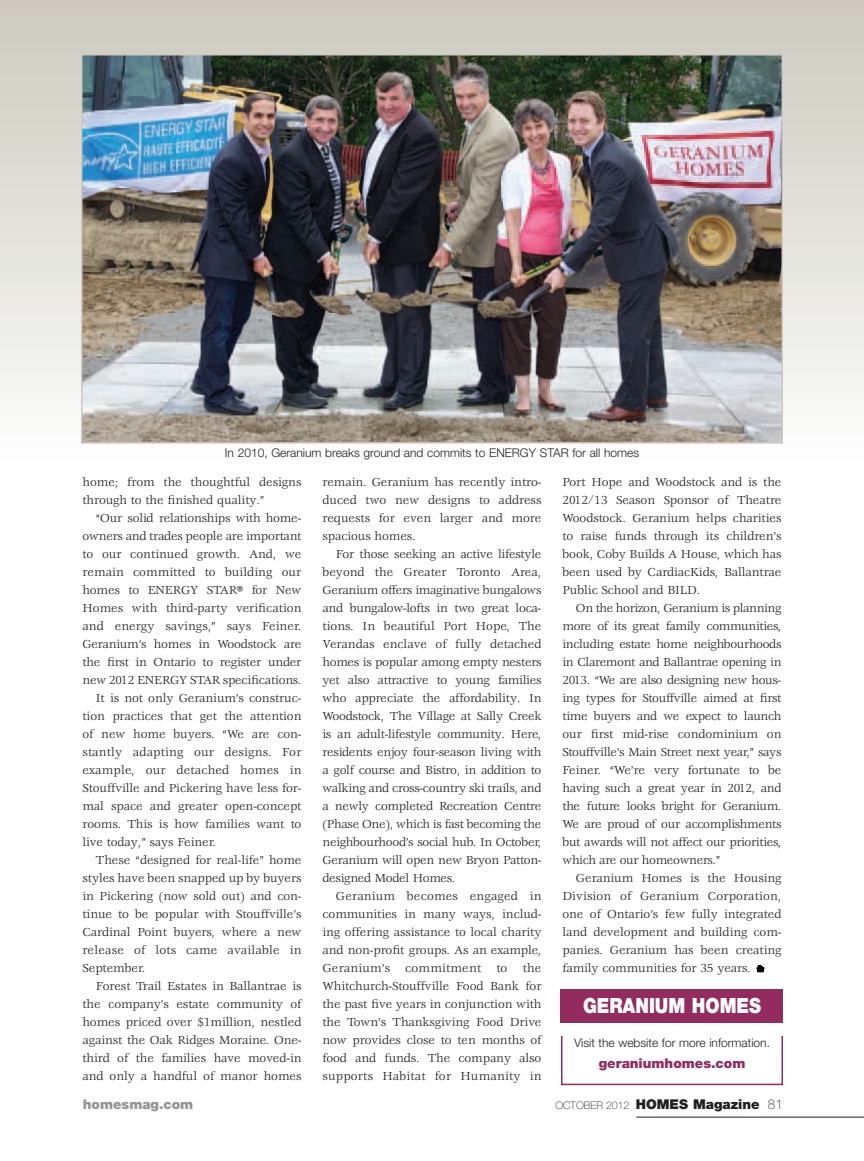
<style>
.page{position:relative;width:864px;height:1161px;background:#fff}
.page>*{position:absolute;margin:0;border:0;box-sizing:border-box;transform-origin:0 0}
.t1{font:900 21px "Helvetica Neue";color:#fff;scale:.85 1}
.t2{font:900 13.5px "Helvetica Neue";color:#231f20}
.t3{font:900 13.5px "Helvetica Neue";color:#932b60}
.t4{font:900 13.5px "Helvetica Neue";color:#939598}
.t5{font:12.75px/18px "Veljovic";letter-spacing:-.005em;color:#231f20;text-align:justify}
.t6{font:12.75px "Veljovic";letter-spacing:.015em;color:#231f20}
.t7{font:300 12px "Helvetica Neue";color:#231f20}
.s1{font-weight:100;font-size:10.5px}
.s2{font-weight:100}
</style>
<div class="page">
<div style="left:0;top:0;width:864px;height:461px;background:linear-gradient(to bottom,#ccc8be,#fcfdfc)"></div>
<hr style="left:636px;top:1117px;width:228px;height:1px;background:#231f20">
<svg style="left:756px;top:965px;width:9px;height:7px"></svg>
<div style="left:561px;top:992px;width:222px;height:93px;border:2px solid #932b60"></div>
<div style="left:561px;top:1005px;width:222px;height:30px;background:#fff"></div>
<div style="left:561px;top:989px;width:222px;height:34px;background:#932b60"></div>
<img style="left:84px;top:57px;width:696px;height:384px">
<div style="left:81px;top:54px;width:702px;height:390px;border:2px solid #ccc8bf"></div>
<p class="t7" style="left:225px;top:446px;width:416px">In 2010, Geranium breaks ground and commits to ENERGY STAR for all homes</p>
<p class="t5" style="left:82px;top:474px;width:221px">home; from the thoughtful designs through to the finished quality.”</p>
<p class="t5" style="left:96px;top:510px;width:207px">“Our solid relationships with home-</p>
<p class="t5" style="left:82px;top:528px;width:221px">owners and trades people are important</p>
<p class="t5" style="left:82px;top:546px;width:220px">to our continued growth. And, we</p>
<p class="t5" style="left:82px;top:564px;width:220px">remain committed to building our</p>
<p class="t5" style="left:82px;top:582px;width:221px">homes to ENERGY STAR® for New</p>
<p class="t5" style="left:82px;top:600px;width:220px">Homes with third-party verification</p>
<p class="t5" style="left:82px;top:618px;width:220px">and energy savings,” says Feiner.</p>
<p class="t5" style="left:82px;top:636px;width:220px">Geranium’s homes in Woodstock are</p>
<p class="t5" style="left:82px;top:654px;width:221px">the first in Ontario to register under</p>
<p class="t5" style="left:82px;top:672px;width:220px">new 2012 ENERGY STAR specifications.</p>
<p class="t5" style="left:96px;top:690px;width:207px">It is not only Geranium’s construc-</p>
<p class="t5" style="left:82px;top:708px;width:221px">tion practices that get the attention</p>
<p class="t5" style="left:82px;top:726px;width:220px">of new home buyers. “We are con-</p>
<p class="t6" style="left:82px;top:747px;width:221px">stantly adapting our designs. For</p>
<p class="t6" style="left:82px;top:765px;width:221px">example, our detached homes in</p>
<p class="t5" style="left:82px;top:780px;width:220px">Stouffville and Pickering have less for-</p>
<p class="t5" style="left:82px;top:798px;width:221px">mal space and greater open-concept</p>
<p class="t5" style="left:82px;top:816px;width:221px">rooms. This is how families want to</p>
<p class="t5" style="left:82px;top:834px;width:135px">live today,” says Feiner.</p>
<p class="t5" style="left:96px;top:852px;width:207px">These “designed for real-life” home</p>
<p class="t5" style="left:82px;top:870px;width:221px">styles have been snapped up by buyers</p>
<p class="t5" style="left:82px;top:888px;width:220px">in Pickering (now sold out) and con-</p>
<p class="t5" style="left:82px;top:906px;width:221px">tinue to be popular with Stouffville’s</p>
<p class="t5" style="left:82px;top:924px;width:221px">Cardinal Point buyers, where a new</p>
<p class="t6" style="left:82px;top:945px;width:221px">release of lots came available in</p>
<p class="t5" style="left:82px;top:960px;width:64px">September.</p>
<p class="t5" style="left:96px;top:978px;width:207px">Forest Trail Estates in Ballantrae is</p>
<p class="t5" style="left:82px;top:996px;width:221px">the company’s estate community of</p>
<p class="t5" style="left:82px;top:1014px;width:221px">homes priced over $1million, nestled</p>
<p class="t5" style="left:82px;top:1032px;width:221px">against the Oak Ridges Moraine. One-</p>
<p class="t5" style="left:82px;top:1050px;width:221px">third of the families have moved-in</p>
<p class="t5" style="left:82px;top:1068px;width:221px">and only a handful of manor homes</p>
<p class="t5" style="left:322px;top:474px;width:221px">remain. Geranium has recently intro&shy;duced two new designs to address requests for even larger and more spacious homes.</p>
<p class="t5" style="left:322px;top:546px;width:221px;text-indent:14px">For those seeking an active lifestyle beyond the Greater Toronto Area, Geranium offers imaginative bungalows and bungalow-lofts in two great loca&shy;tions. In beautiful Port Hope, The Verandas enclave of fully detached homes is popular among empty nesters yet also attractive to young families who appreciate the affordability. In Woodstock, The Village at Sally Creek is an adult-lifestyle community. Here, residents enjoy four-season living with a golf course and Bistro, in addition to walking and cross-country ski trails, and a newly completed Recreation Centre (Phase One), which is fast becoming the neighbourhood’s social hub. In October, Geranium will open new Bryon Patton&shy;designed Model Homes.</p>
<p class="t5" style="left:322px;top:888px;width:221px;text-indent:14px">Geranium becomes engaged in communities in many ways, includ&shy;ing offering assistance to local charity and non-profit groups. As an example, Geranium’s commitment to the Whitchurch-Stouffville Food Bank for the past five years in conjunction with the Town’s Thanksgiving Food Drive now provides close to ten months of food and funds. The company also supports Habitat for Humanity in</p>
<p class="t5" style="left:562px;top:474px;width:221px">Port Hope and Woodstock and is the 2012/13 Season Sponsor of Theatre Woodstock. Geranium helps charities to raise funds through its children’s book, Coby Builds A House, which has been used by CardiacKids, Ballantrae Public School and BILD.</p>
<p class="t5" style="left:562px;top:600px;width:221px;text-indent:14px">On the horizon, Geranium is planning more of its great family communities, including estate home neighbourhoods in Claremont and Ballantrae opening in 2013. “We are also designing new hous&shy;ing types for Stouffville aimed at first time buyers and we expect to launch our first mid-rise condominium on Stouffville’s Main Street next year,” says Feiner. “We’re very fortunate to be having such a great year in 2012, and the future looks bright for Geranium.<br>We are proud of our accomplishments but awards will not affect our priorities, which are our homeowners.”</p>
<p class="t5" style="left:562px;top:870px;width:221px;text-indent:14px">Geranium Homes is the Housing Division of Geranium Corporation, one of Ontario’s few fully integrated land development and building com&shy;panies. Geranium has been creating family communities for 35 years.</p>
<h1 class="t1" style="left:583px;top:998px;width:211px">GERANIUM HOMES</h1>
<p class="t7" style="left:574px;top:1036px;width:198px">Visit the website for more information.</p>
<p class="t3" style="left:599px;top:1059px;width:148px">geraniumhomes.com</p>
<p class="t4" style="left:83px;top:1099px;width:112px">homesmag.com</p>
<p class="t2" style="left:555px;top:1099px;width:229px"><span class="s1">OCTOBER 2012</span> HOMES Magazine <span class="s2">81</span></p>
</div>
